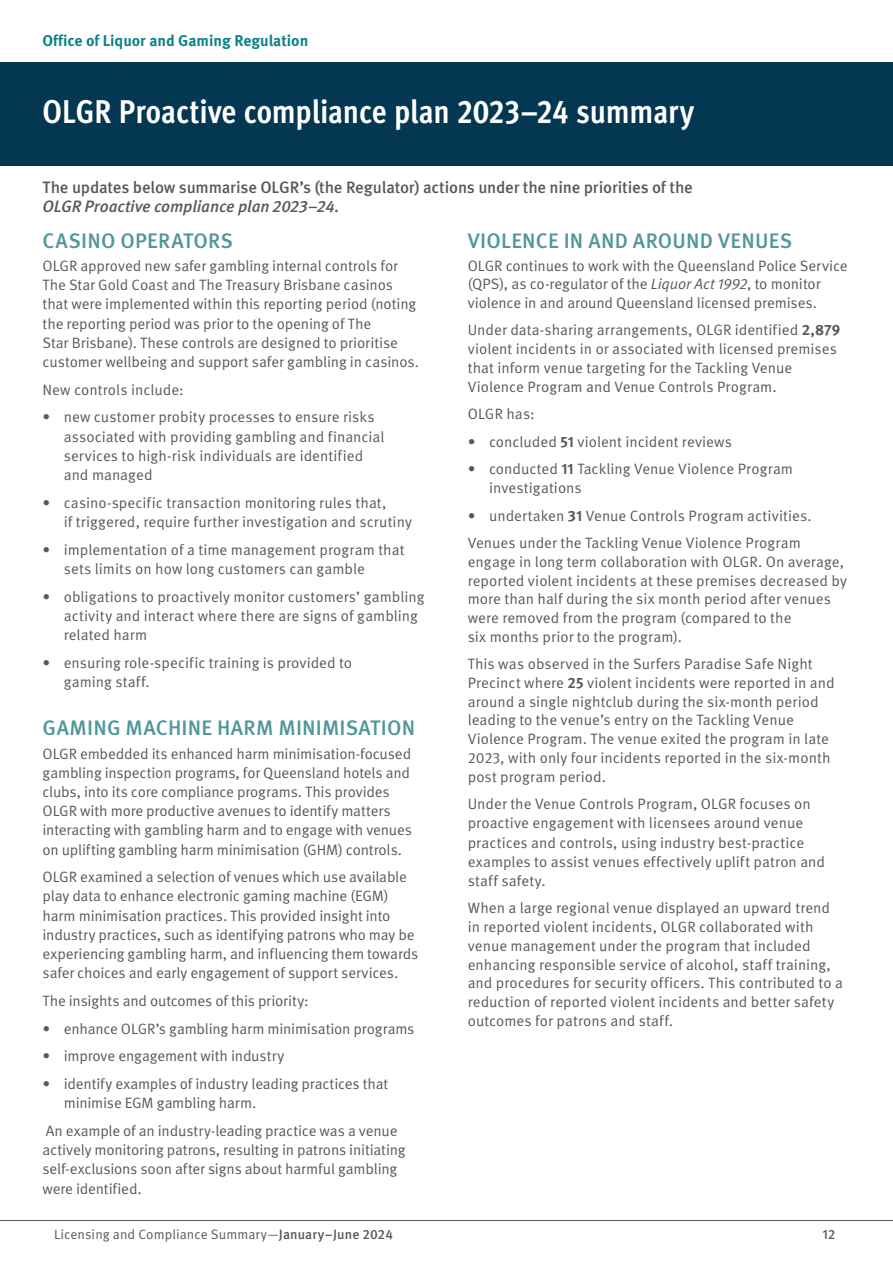
<style>
.page{position:relative;width:893px;height:1263px;background:#fff}
.page>*{position:absolute;margin:0;border:0;box-sizing:border-box;transform-origin:0 0}
.t1{font:700 condensed 33px "Meta Pro";letter-spacing:-.005em;color:#fff}
.t2{font:500 21px "Meta Pro";letter-spacing:.01em;color:#51969b}
.t3{font:500 16.5px "Meta Pro";letter-spacing:-.01em;color:#58595b}
.t4{font:italic 500 16.5px "Meta Pro";letter-spacing:-.01em;color:#58595b}
.t5{font:700 15.6px "Meta Pro";color:#0e8287}
.t6{font:15px/19.2px "Meta Pro Norm";color:#58595b}
.t7{font:13.5px "Meta Pro Norm";letter-spacing:.005em;color:#58595b}
.t8{font:500 13.5px "Meta Pro";color:#58595b}
.s1{font-family:"Meta Pro Norm Ita"}
.s2{font-family:"Meta Pro";font-weight:700}
.s3{font-family:"Meta Pro";font-weight:500}
</style>
<div class="page">
<div style="left:0;top:62px;width:893px;height:104px;background:#033752"></div>
<hr style="left:0;top:1220px;width:893px;height:1px;background:#58595b">
<p class="t5" style="left:43px;top:28px;width:267px">Office of Liquor and Gaming Regulation</p>
<h1 class="t1" style="left:43px;top:86px;width:653px">OLGR Proactive compliance plan 2023–24 summary</h1>
<p class="t3" style="left:43px;top:175px;width:652px">The updates below summarise OLGR’s (the Regulator) actions under the nine priorities of the</p>
<p class="t4" style="left:43px;top:194px;width:298px">OLGR Proactive compliance plan 2023–24.</p>
<h2 class="t2" style="left:43px;top:224px;width:192px">CASINO OPERATORS</h2>
<p class="t6" style="left:43px;top:255px;width:378px">OLGR approved new safer gambling internal controls for The Star Gold Coast and The Treasury Brisbane casinos that were implemented within this reporting period (noting the reporting period was prior to the opening of The<br>Star Brisbane). These controls are designed to prioritise customer wellbeing and support safer gambling in casinos.</p>
<p class="t6" style="left:43px;top:379px;width:143px">New controls include:</p>
<p class="t6" style="left:64px;top:407px;width:322px;text-indent:-21px">• new customer probity processes to ensure risks associated with providing gambling and financial services to high-risk individuals are identified and managed</p>
<p class="t6" style="left:64px;top:492px;width:350px;text-indent:-21px">• casino-specific transaction monitoring rules that,<br>if triggered, require further investigation and scrutiny</p>
<p class="t6" style="left:64px;top:539px;width:342px;text-indent:-21px">• implementation of a time management program that sets limits on how long customers can gamble</p>
<p class="t6" style="left:64px;top:586px;width:362px;text-indent:-21px">• obligations to proactively monitor customers’ gambling activity and interact where there are signs of gambling related harm</p>
<p class="t6" style="left:64px;top:652px;width:290px;text-indent:-21px">• ensuring role-specific training is provided to gaming staff.</p>
<h2 class="t2" style="left:43px;top:711px;width:374px">GAMING MACHINE HARM MINIMISATION</h2>
<p class="t6" style="left:43px;top:743px;width:371px">OLGR embedded its enhanced harm minimisation‑focused gambling inspection programs, for Queensland hotels and clubs, into its core compliance programs. This provides OLGR with more productive avenues to identify matters interacting with gambling harm and to engage with venues on uplifting gambling harm minimisation (GHM) controls.</p>
<p class="t6" style="left:43px;top:866px;width:377px">OLGR examined a selection of venues which use available play data to enhance electronic gaming machine (EGM) harm minimisation practices. This provided insight into industry practices, such as identifying patrons who may be experiencing gambling harm, and influencing them towards safer choices and early engagement of support services.</p>
<p class="t6" style="left:43px;top:990px;width:268px">The insights and outcomes of this priority:</p>
<p class="t6" style="left:43px;top:1018px;width:373px">• enhance OLGR’s gambling harm minimisation programs</p>
<p class="t6" style="left:43px;top:1046px;width:243px">• improve engagement with industry</p>
<p class="t6" style="left:64px;top:1073px;width:326px;text-indent:-21px">• identify examples of industry leading practices that minimise EGM gambling harm.</p>
<p class="t6" style="left:43px;top:1120px;width:365px">An example of an industry-leading practice was a venue actively monitoring patrons, resulting in patrons initiating self-exclusions soon after signs about harmful gambling were identified.</p>
<h2 class="t2" style="left:468px;top:224px;width:326px">VIOLENCE IN AND AROUND VENUES</h2>
<p class="t6" style="left:468px;top:255px;width:381px;line-height:18.8px">OLGR continues to work with the Queensland Police Service (QPS), as co-regulator of the <span class="s1">Liquor Act 1992</span>, to monitor violence in and around Queensland licensed premises.</p>
<p class="t6" style="left:468px;top:320px;width:374px;line-height:18.8px">Under data-sharing arrangements, OLGR identified <span class="s2">2,879 </span>violent incidents in or associated with licensed premises that inform venue targeting for the Tackling Venue Violence Program and Venue Controls Program.</p>
<p class="t6" style="left:468px;top:403px;width:69px">OLGR has:</p>
<p class="t6" style="left:468px;top:431px;width:266px">• concluded <span class="s2">51</span> violent incident reviews</p>
<p class="t6" style="left:489px;top:459px;width:306px;line-height:18.8px;text-indent:-21px">• conducted <span class="s2">11</span> Tackling Venue Violence Program investigations</p>
<p class="t6" style="left:468px;top:501px;width:346px;line-height:27.3px">• undertaken <span class="s2">31</span> Venue Controls Program activities.<br>Venues under the Tackling Venue Violence Program</p>
<p class="t6" style="left:468px;top:551px;width:381px;line-height:18.8px">engage in long term collaboration with OLGR. On average, reported violent incidents at these premises decreased by more than half during the six month period after venues were removed from the program (compared to the<br>six months prior to the program).</p>
<p class="t6" style="left:468px;top:653px;width:368px;line-height:18.8px">This was observed in the Surfers Paradise Safe Night Precinct where <span class="s2">25</span> violent incidents were reported in and around a single nightclub during the six-month period leading to the venue’s entry on the Tackling Venue Violence Program. The venue exited the program in late 2023, with only four incidents reported in the six-month post program period.</p>
<p class="t6" style="left:468px;top:793px;width:359px">Under the Venue Controls Program, OLGR focuses on proactive engagement with licensees around venue practices and controls, using industry best-practice examples to assist venues effectively uplift patron and staff safety.</p>
<p class="t6" style="left:468px;top:898px;width:377px;line-height:18.8px">When a large regional venue displayed an upward trend in reported violent incidents, OLGR collaborated with venue management under the program that included enhancing responsible service of alcohol, staff training, and procedures for security officers. This contributed to a reduction of reported violent incidents and better safety outcomes for patrons and staff.</p>
<p class="t7" style="left:54px;top:1224px;width:340px">Licensing and Compliance Summary—<span class="s3">January–June 2024</span></p>
<p class="t8" style="left:823px;top:1224px;width:14px">12</p>
</div>
